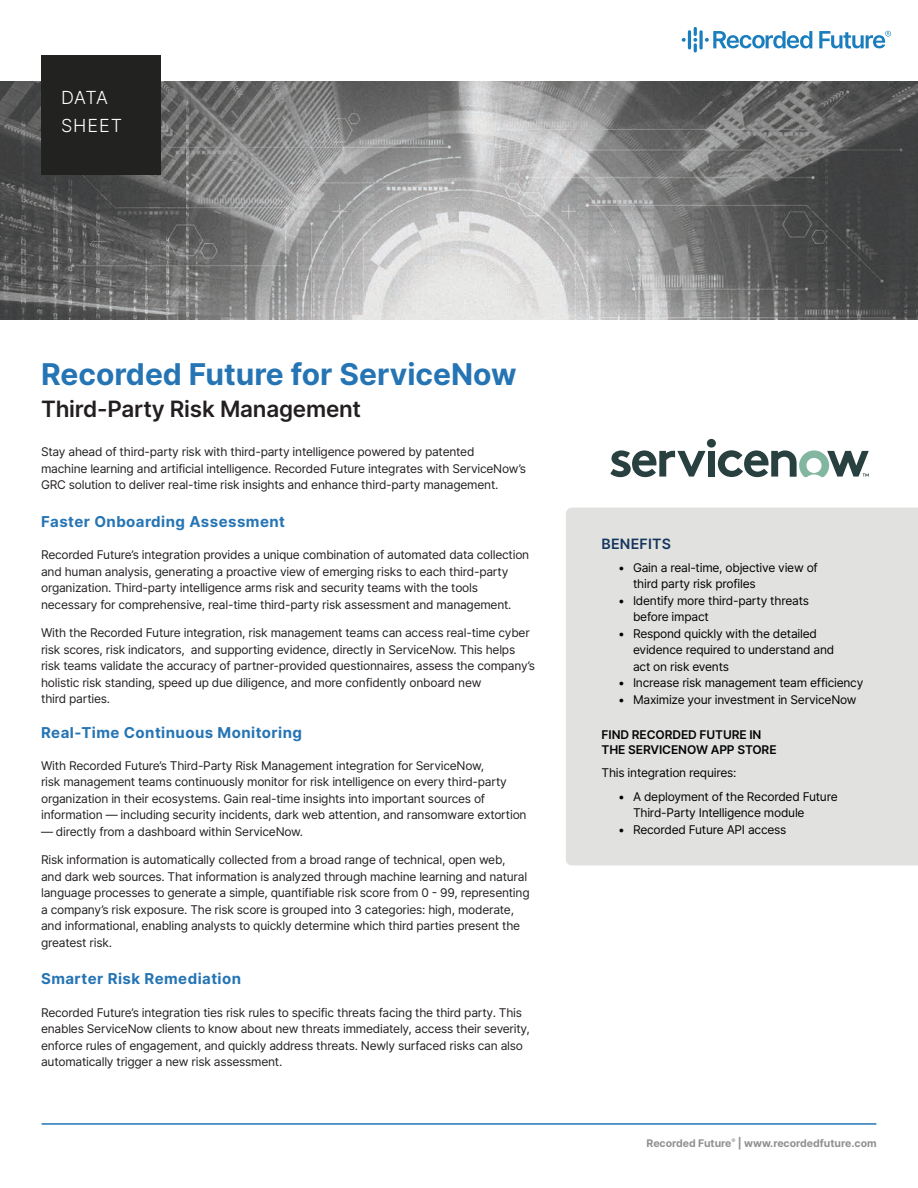
<style>
.page{position:relative;width:918px;height:1188px;background:#fff}
.page>*{position:absolute;margin:0;border:0;box-sizing:border-box;transform-origin:0 0}
.H1_Title{font:700 30px "Inter";color:#2574b4}
.H1_Sub{font:600 22.5px "Inter";letter-spacing:-.01em;color:#231f20}
.Label{font:300 18px/27.6px "Inter";letter-spacing:.05em;color:#fff}
.H2_Sub-Header{font:700 15px "Inter";letter-spacing:.03em;color:#2574b4}
.t1{font:600 14.25px "Inter";letter-spacing:.01em;color:#15365e}
.Body{font:12px/16.5px "Inter";letter-spacing:-.02em;color:#231f20}
.t2{font:12px/16.5px "Inter";letter-spacing:-.02em;color:#010203}
.t3{font:600 12px/15px "Inter";letter-spacing:-.01em;color:#020304}
.t4{font:700 10.5px "Inter";color:#8e9092}
</style>
<div class="page">
<hr style="left:42px;top:1123px;width:834px;height:2px;background:#2574b4">
<img style="left:0;top:82px;width:918px;height:238px">
<svg style="left:819px;top:31px;width:72px;height:18px"></svg>
<svg style="left:682px;top:38px;width:4px;height:4px"></svg>
<hr style="left:688px;top:30px;width:3px;height:19px;background:#197dbe;border-radius:2px">
<svg style="left:693px;top:27px;width:119px;height:25px"></svg>
<div style="left:41px;top:56px;width:119px;height:119px;background:#222221"></div>
<div style="left:566px;top:508px;width:352px;height:358px;background:#e1e1df"></div>
<svg style="left:610px;top:450px;width:96px;height:27px"></svg>
<div style="left:707px;top:439px;width:9px;height:9px;background:#294040;border-radius:50%"></div>
<div style="left:708px;top:451px;width:7px;height:26px;background:#294040"></div>
<svg style="left:718px;top:450px;width:151px;height:27px"></svg>
<p class="Label" style="left:61px;top:84px;width:63px">DATA<br>SHEET</p>
<p class="H1_Title" style="left:41px;top:352px;width:477px">Recorded Future for ServiceNow</p>
<p class="H1_Sub" style="left:41px;top:392px;width:322px">Third-Party Risk Management</p>
<p class="Body" style="left:41px;top:443px;width:487px">Stay ahead of third-party risk with third-party intelligence powered by patented<br>machine learning and artificial intelligence. Recorded Future integrates with ServiceNow’s<br>GRC solution to deliver real-time risk insights and enhance third-party management.</p>
<p class="H2_Sub-Header" style="left:41px;top:510px;width:245px">Faster Onboarding Assessment</p>
<p class="Body" style="left:41px;top:546px;width:490px">Recorded Future’s integration provides a unique combination of automated data collection and human analysis, generating a proactive view of emerging risks to each third-party organization. Third-party intelligence arms risk and security teams with the tools necessary for comprehensive, real-time third-party risk assessment and management.</p>
<p class="Body" style="left:41px;top:624px;width:496px">With the Recorded Future integration, risk management teams can access real-time cyber risk scores, risk indicators, and supporting evidence, directly in ServiceNow. This helps risk teams validate the accuracy of partner-provided questionnaires, assess the company’s holistic risk standing, speed up due diligence, and more confidently onboard new<br>third parties.</p>
<p class="H2_Sub-Header" style="left:41px;top:721px;width:262px">Real-Time Continuous Monitoring</p>
<p class="Body" style="left:41px;top:757px;width:487px">With Recorded Future’s Third-Party Risk Management integration for ServiceNow,<br>risk management teams continuously monitor for risk intelligence on every third-party organization in their ecosystems. Gain real-time insights into important sources of information — including security incidents, dark web attention, and ransomware extortion</p>
<p class="Body" style="left:41px;top:823px;width:264px">— directly from a dashboard within ServiceNow.</p>
<p class="Body" style="left:41px;top:851px;width:490px">Risk information is automatically collected from a broad range of technical, open web,<br>and dark web sources. That information is analyzed through machine learning and natural language processes to generate a simple, quantifiable risk score from 0 - 99, representing a company’s risk exposure. The risk score is grouped into 3 categories: high, moderate, and informational, enabling analysts to quickly determine which third parties present the greatest risk.</p>
<p class="H2_Sub-Header" style="left:41px;top:968px;width:202px">Smarter Risk Remediation</p>
<p class="Body" style="left:41px;top:1004px;width:490px">Recorded Future’s integration ties risk rules to specific threats facing the third party. This enables ServiceNow clients to know about new threats immediately, access their severity, enforce rules of engagement, and quickly address threats. Newly surfaced risks can also automatically trigger a new risk assessment.</p>
<h3 class="t1" style="left:602px;top:533px;width:71px">BENEFITS</h3>
<p class="t2" style="left:633px;top:559px;width:186px;text-indent:-15px">• Gain a real-time, objective view of third party risk profiles</p>
<p class="t2" style="left:633px;top:592px;width:177px;text-indent:-15px">• Identify more third-party threats before impact</p>
<p class="t2" style="left:633px;top:625px;width:203px;text-indent:-15px">• Respond quickly with the detailed evidence required to understand and act on risk events</p>
<p class="t2" style="left:618px;top:674px;width:247px">• Increase risk management team efficiency</p>
<p class="t2" style="left:618px;top:691px;width:240px">• Maximize your investment in ServiceNow</p>
<h3 class="t3" style="left:602px;top:727px;width:177px">FIND RECORDED FUTURE IN<br>THE SERVICENOW APP STORE</h3>
<h3 class="t2" style="left:602px;top:764px;width:136px">This integration requires:</h3>
<p class="t2" style="left:633px;top:788px;width:206px;text-indent:-15px">• A deployment of the Recorded Future<br>Third-Party Intelligence module</p>
<p class="t2" style="left:618px;top:821px;width:170px">• Recorded Future API access</p>
<p class="t4" style="left:647px;top:1135px;width:232px">Recorded Future<sup>®</sup> | www.recordedfuture.com</p>
</div>
